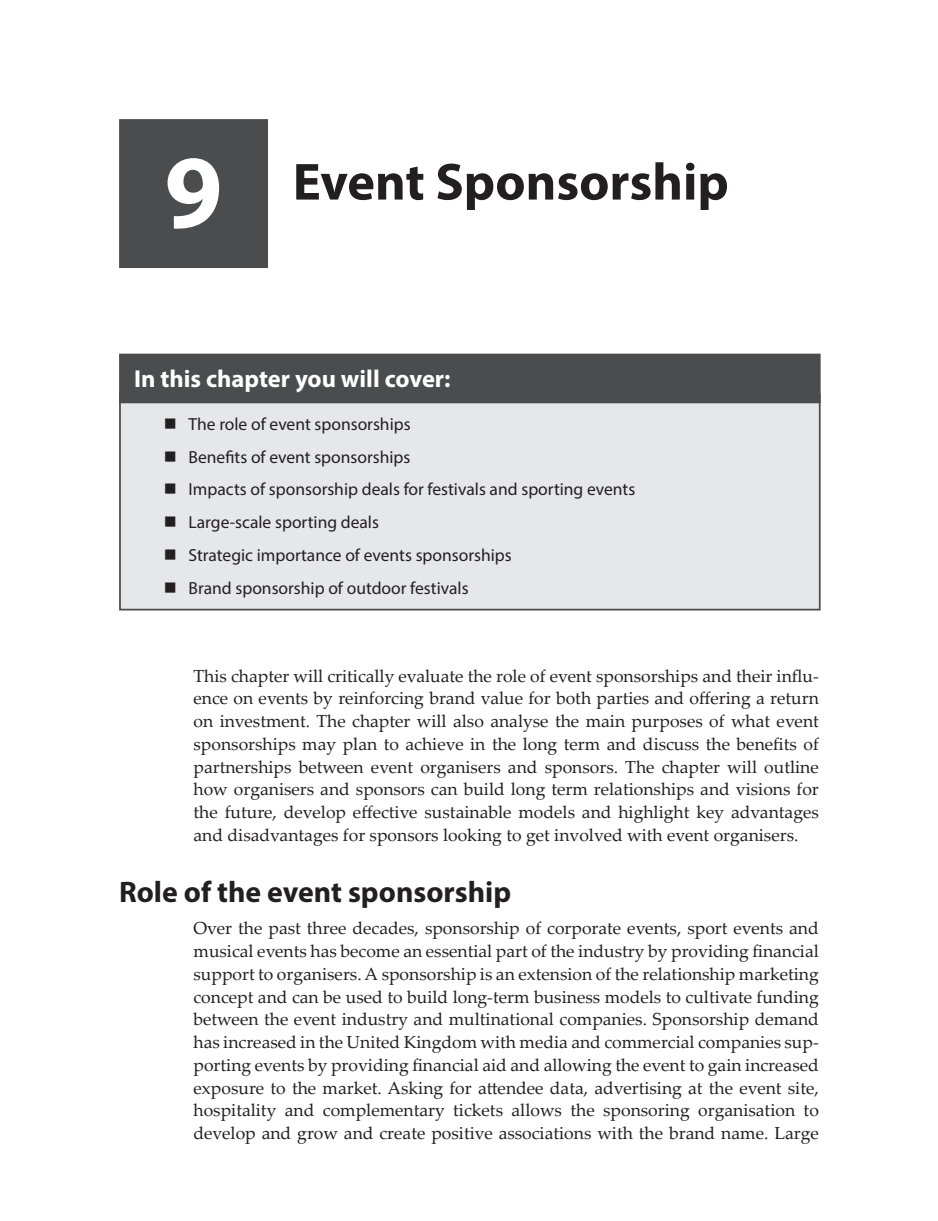
<style>
.page{position:relative;width:938px;height:1221px;background:#fff}
.page>*{position:absolute;margin:0;border:0;box-sizing:border-box;transform-origin:0 0}
.ChapterTitle{font:700 52.5px "Myriad Pro";color:#231f20}
.Subhead1{font:700 29.75px "Myriad Pro";color:#231f20}
.BoxHead{font:700 24.5px "Myriad Pro";color:#fff}
.BodyTextP1{font:17.5px/22.8px "Palatino Linotype";color:#231f20;text-align:justify}
.t1{font:17.5px "Myriad Pro";color:#231f20}
.s1{font-size:105px;color:#fff}
</style>
<div class="page">
<div style="left:119px;top:393px;width:701px;height:217px;background:#e6e7e9;border:2px solid #4b4c4d"></div>
<div style="left:119px;top:353px;width:701px;height:50px;background:#4b4c4d;border:2px solid #4b4c4d"></div>
<div style="left:119px;top:119px;width:149px;height:149px;background:#4b4c4d;border:2px solid #4b4c4d"></div>
<p class="ChapterTitle" style="left:164px;top:148px;width:566px"><span class="s1">9</span> Event Sponsorship</p>
<p class="BoxHead" style="left:134px;top:363px;width:318px">In this chapter you will cover:</p>
<p class="t1" style="left:189px;top:413px;width:223px">The role of event sponsorships</p>
<p class="t1" style="left:189px;top:446px;width:223px">Benefits of event sponsorships</p>
<p class="t1" style="left:189px;top:479px;width:448px">Impacts of sponsorship deals for festivals and sporting events</p>
<p class="t1" style="left:189px;top:511px;width:192px">Large-scale sporting deals</p>
<p class="t1" style="left:189px;top:544px;width:325px">Strategic importance of events sponsorships</p>
<p class="t1" style="left:189px;top:577px;width:281px">Brand sponsorship of outdoor festivals</p>
<p class="BodyTextP1" style="left:193px;top:663px;width:627px">This chapter will critically evaluate the role of event sponsorships and their influ&shy;ence on events by reinforcing brand value for both parties and offering a return on investment. The chapter will also analyse the main purposes of what event sponsorships may plan to achieve in the long term and discuss the benefits of partnerships between event organisers and sponsors. The chapter will outline how organisers and sponsors can build long term relationships and visions for the future, develop effective sustainable models and highlight key advantages and disadvantages for sponsors looking to get involved with event organisers.</p>
<p class="Subhead1" style="left:119px;top:872px;width:393px">Role of the event sponsorship</p>
<p class="BodyTextP1" style="left:193px;top:916px;width:627px">Over the past three decades, sponsorship of corporate events, sport events and musical events has become an essential part of the industry by providing financial support to organisers. A sponsorship is an extension of the relationship marketing concept and can be used to build long-term business models to cultivate funding between the event industry and multinational companies. Sponsorship demand has increased in the United Kingdom with media and commercial companies sup&shy;porting events by providing financial aid and allowing the event to gain increased exposure to the market. Asking for attendee data, advertising at the event site, hospitality and complementary tickets allows the sponsoring organisation to develop and grow and create positive associations with the brand name. Large</p>
</div>
